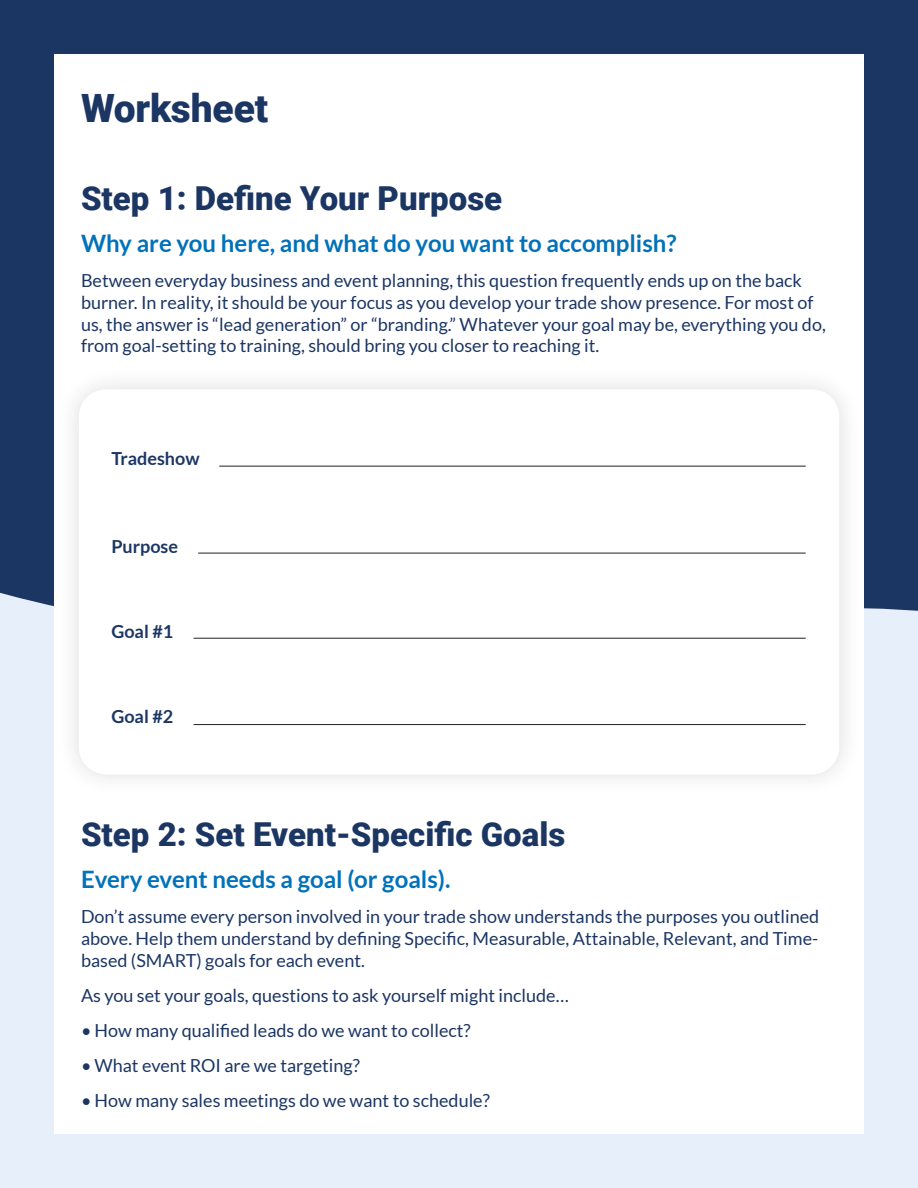
<style>
.page{position:relative;width:918px;height:1188px;background:#e7f0fa}
.page>*{position:absolute;margin:0;border:0;box-sizing:border-box;transform-origin:0 0}
._26_32{font:900 39px "Roboto";letter-spacing:-.005em;color:#1c3664}
._22_Atuo{font:900 33px "Roboto";color:#1c3664}
._16_Auto{font:700 24px "Lato";color:#0172ba}
._12_Auto{font:18px/21.6px "Lato";color:#1c3664}
._16_Auto-2{font:700 18px "Lato";color:#1c3664}
</style>
<div class="page">
<div style="left:0;top:0;width:918px;height:428px;background:#1c3664"></div>
<div style="left:0;top:428px;width:918px;height:183px;background:#1c3664"></div>
<div style="left:54px;top:54px;width:810px;height:1080px;background:#fff"></div>
<div style="left:56px;top:367px;width:806px;height:430px;background:#fafafa"></div>
<div style="left:79px;top:389px;width:760px;height:385px;background:#fff;border-radius:27px"></div>
<hr style="left:219px;top:466px;width:587px;height:1px;background:#231f20">
<hr style="left:198px;top:553px;width:608px;height:1px;background:#231f20">
<hr style="left:194px;top:638px;width:612px;height:1px;background:#231f20">
<hr style="left:194px;top:724px;width:612px;height:1px;background:#231f20">
<p class="_26_32" style="left:81px;top:81px;width:189px">Worksheet</p>
<p class="_22_Atuo" style="left:81px;top:175px;width:423px">Step 1: Define Your Purpose</p>
<p class="_16_Auto" style="left:81px;top:230px;width:597px">Why are you here, and what do you want to accomplish?</p>
<p class="_12_Auto" style="left:81px;top:270px;width:746px">Between everyday business and event planning, this question frequently ends up on the back burner. In reality, it should be your focus as you develop your trade show presence. For most of us, the answer is “lead generation” or “branding.” Whatever your goal may be, everything you do, from goal-setting to training, should bring you closer to reaching it.</p>
<p class="_16_Auto-2" style="left:111px;top:448px;width:90px">Tradeshow</p>
<p class="_16_Auto-2" style="left:111px;top:537px;width:68px">Purpose</p>
<p class="_16_Auto-2" style="left:111px;top:621px;width:63px">Goal #1</p>
<p class="_16_Auto-2" style="left:111px;top:707px;width:63px">Goal #2</p>
<p class="_22_Atuo" style="left:81px;top:811px;width:486px">Step 2: Set Event-Specific Goals</p>
<p class="_16_Auto" style="left:81px;top:866px;width:371px">Every event needs a goal (or goals).</p>
<p class="_12_Auto" style="left:81px;top:906px;width:740px;text-align:justify">Don’t assume every person involved in your trade show understands the purposes you outlined above. Help them understand by defining Specific, Measurable, Attainable, Relevant, and Time&shy;based (SMART) goals for each event.</p>
<p class="_12_Auto" style="left:81px;top:984px;width:489px">As you set your goals, questions to ask yourself might include…</p>
<p class="_12_Auto" style="left:81px;top:1019px;width:391px">• How many qualified leads do we want to collect?</p>
<p class="_12_Auto" style="left:81px;top:1054px;width:280px">• What event ROI are we targeting?</p>
<p class="_12_Auto" style="left:81px;top:1090px;width:410px">• How many sales meetings do we want to schedule?</p>
</div>
